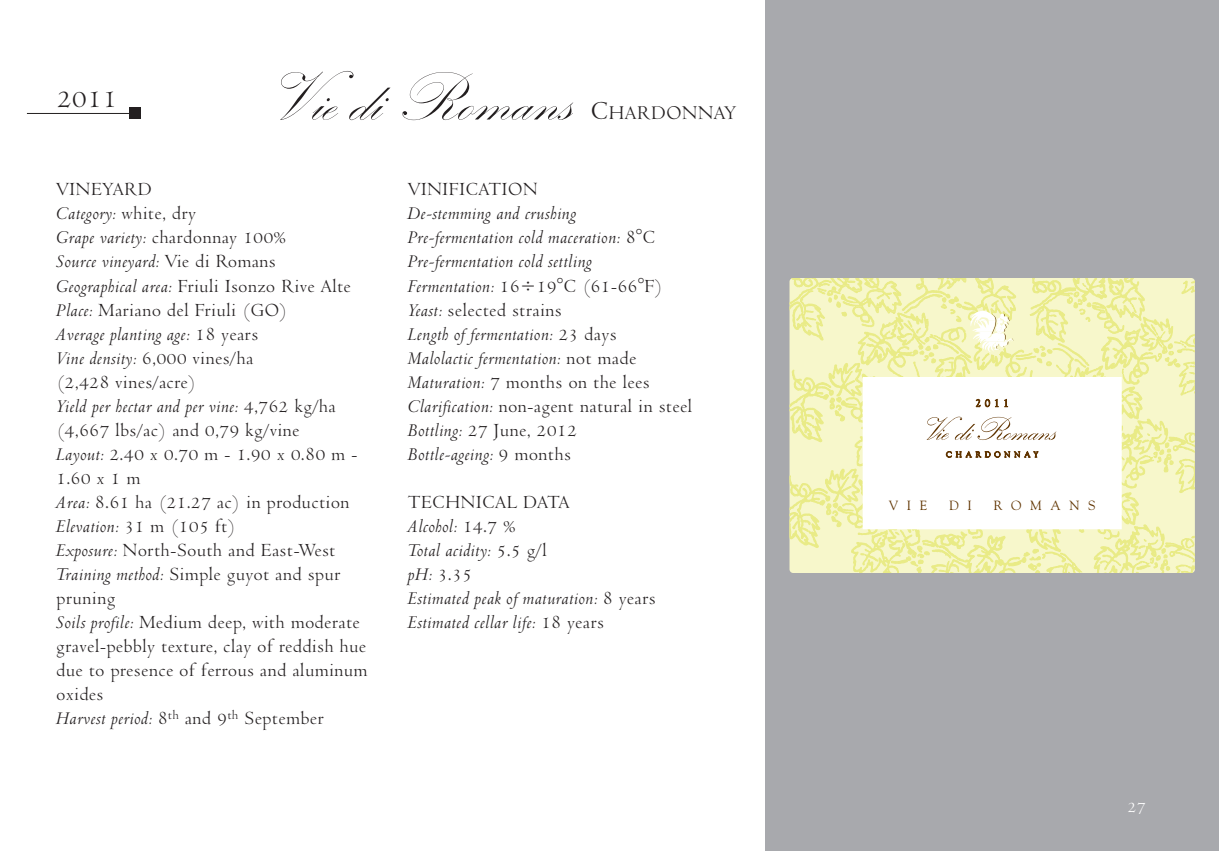
<style>
.page{position:relative;width:1219px;height:851px;background:#fff}
.page>*{position:absolute;margin:0;border:0;box-sizing:border-box;transform-origin:0 0}
.Normale{font:500 70px "Kunstlerschreibsch D";color:#231f20}
.Normale-2{font:30px "Venetian 301 BT";color:#231f20}
.Normale-3{font:21px "Venetian 301 BT";color:#231f20}
.testo{font:20px/24px "Venetian 301 BT";color:#231f20}
.testo-2{font:italic 20px "Venetian 301 BT";color:#231f20}
.Normale-4{font:18px "Venetian 301 BT";color:#fff}
.t1{font:13.2px "Goudy";letter-spacing:.645em;color:#603400}
.t2{font:10.4px "Goudy";color:#603400}
.s1{font-size:28px}
.s2{font-style:normal}
.s3{font-style:italic}
</style>
<div class="page">
<div style="left:765px;top:0;width:454px;height:850px;background:#a8a9ad"></div>
<svg style="left:789px;top:278px;width:406px;height:295px;background:#f3f4ce"></svg>
<hr style="left:27px;top:113px;width:102px;height:1px;background:#231f20">
<div style="left:129px;top:108px;width:11px;height:11px;background:#231f20"></div>
<p class="Normale-2" style="left:57px;top:81px;width:63px">2011</p>
<p class="Normale" style="left:258px;top:63px;width:314px">Vie di Romans</p>
<p class="Normale-3" style="left:590px;top:101px;width:148px"><span class="s1">C</span>HARDONNAY</p>
<p class="testo" style="left:56px;top:178px;width:97px">VINEYARD</p>
<p class="testo-2" style="left:56px;top:203px;width:142px">Category: <span class="s2">white, dry</span></p>
<p class="testo" style="left:56px;top:226px;width:231px"><span class="s3">Grape variety:</span> chardonnay 100%</p>
<p class="testo-2" style="left:56px;top:251px;width:221px">Source vineyard: <span class="s2">Vie di Romans</span></p>
<p class="testo" style="left:56px;top:274px;width:296px"><span class="s3">Geographical area:</span> Friuli Isonzo Rive Alte</p>
<p class="testo" style="left:56px;top:298px;width:233px"><span class="s3">Place:</span> Mariano del Friuli (GO)</p>
<p class="testo-2" style="left:56px;top:323px;width:204px">Average planting age: <span class="s2">18 years</span></p>
<p class="testo" style="left:56px;top:346px;width:199px"><span class="s3">Vine density:</span> 6,000 vines/ha</p>
<p class="testo" style="left:56px;top:370px;width:142px">(2,428 vines/acre)</p>
<p class="testo" style="left:56px;top:394px;width:281px"><span class="s3">Yield per hectar and per vine:</span> 4,762 kg/ha (4,667 lbs/ac) and 0,79 kg/vine</p>
<p class="testo" style="left:56px;top:442px;width:303px"><span class="s3">Layout:</span> 2.40 x 0.70 m - 1.90 x 0.80 m -<br>1.60 x 1 m</p>
<p class="testo" style="left:56px;top:490px;width:295px"><span class="s3">Area:</span> 8.61 ha (21.27 ac) in production</p>
<p class="testo-2" style="left:56px;top:515px;width:181px">Elevation: <span class="s2">31 m (105 ft)</span></p>
<p class="testo" style="left:56px;top:538px;width:281px"><span class="s3">Exposure:</span> North-South and East-West</p>
<p class="testo" style="left:56px;top:562px;width:286px"><span class="s3">Training method:</span> Simple guyot and spur pruning</p>
<p class="testo" style="left:56px;top:610px;width:313px"><span class="s3">Soils profile:</span> Medium deep, with moderate gravel-pebbly texture, clay of reddish hue due to presence of ferrous and aluminum oxides</p>
<p class="testo-2" style="left:56px;top:707px;width:269px">Harvest period: <span class="s2">8</span><sup>th</sup> <span class="s2">and 9</span><sup>th</sup> <span class="s2">September</span></p>
<p class="testo" style="left:408px;top:178px;width:132px">VINIFICATION</p>
<p class="testo-2" style="left:408px;top:203px;width:171px">De-stemming and crushing</p>
<p class="testo-2" style="left:408px;top:227px;width:249px">Pre-fermentation cold maceration: <span class="s2">8°C</span></p>
<p class="testo-2" style="left:408px;top:251px;width:186px">Pre-fermentation cold settling</p>
<p class="testo" style="left:408px;top:274px;width:257px"><span class="s3">Fermentation:</span> 16÷19°C (61-66°F)</p>
<p class="testo" style="left:408px;top:298px;width:156px"><span class="s3">Yeast:</span> selected strains</p>
<p class="testo-2" style="left:408px;top:323px;width:211px">Length of fermentation: <span class="s2">23 days</span></p>
<p class="testo-2" style="left:408px;top:347px;width:230px">Malolactic fermentation: <span class="s2">not made</span></p>
<p class="testo" style="left:408px;top:370px;width:244px"><span class="s3">Maturation:</span> 7 months on the lees</p>
<p class="testo" style="left:408px;top:394px;width:286px"><span class="s3">Clarification:</span> non-agent natural in steel</p>
<p class="testo" style="left:408px;top:418px;width:171px"><span class="s3">Bottling:</span> 27 June, 2012</p>
<p class="testo-2" style="left:408px;top:443px;width:165px">Bottle-ageing: <span class="s2">9 months</span></p>
<p class="testo" style="left:408px;top:490px;width:164px">TECHNICAL DATA</p>
<p class="testo-2" style="left:408px;top:515px;width:109px">Alcohol: <span class="s2">14.7 %</span></p>
<p class="testo-2" style="left:408px;top:539px;width:141px">Total acidity: <span class="s2">5.5 g/l</span></p>
<p class="testo" style="left:408px;top:562px;width:66px"><span class="s3">pH:</span> 3.35</p>
<p class="testo-2" style="left:408px;top:587px;width:250px">Estimated peak of maturation: <span class="s2">8 years</span></p>
<p class="testo-2" style="left:408px;top:611px;width:198px">Estimated cellar life: <span class="s2">18 years</span></p>
<p class="t2" style="left:976px;top:396px;width:34px">2011</p>
<p class="t1" style="left:889px;top:497px;width:40px">VIE</p>
<p class="t1" style="left:949px;top:497px;width:24px">D I</p>
<p class="t1" style="left:994px;top:497px;width:103px">ROMANS</p>
<p class="Normale-4" style="left:1128px;top:796px;width:20px">27</p>
</div>
